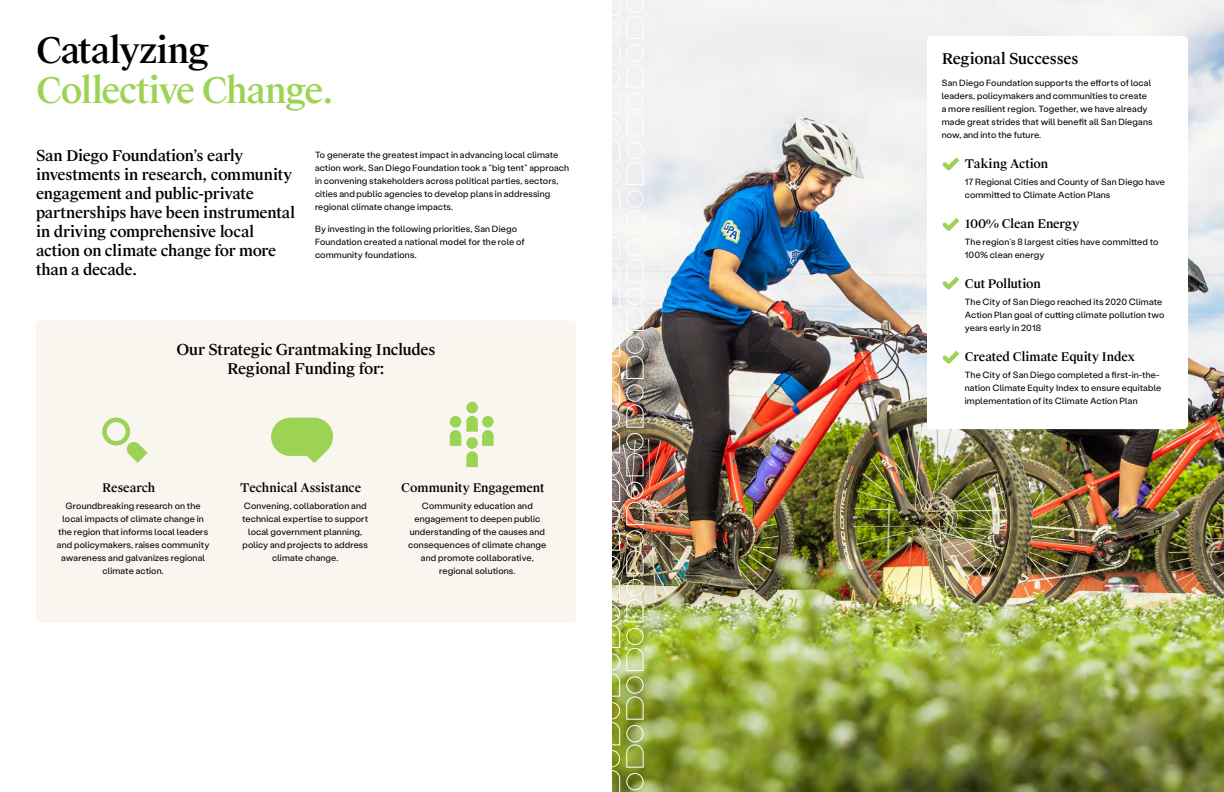
<style>
.page{position:relative;width:1224px;height:792px;background:#fff}
.page>*{position:absolute;margin:0;border:0;box-sizing:border-box;transform-origin:0 0}
.t1{font:500 35px "Suisse Works";letter-spacing:-.045em;color:#9dd354}
.t2{font:500 35px "Suisse Works";letter-spacing:-.04em;color:#000}
.t3{font:500 15px/19px "Suisse Works";letter-spacing:-.02em;color:#000}
.t4{font:500 12px "Suisse Works";letter-spacing:-.015em;color:#000}
.t5{font:9px/13px "Stabil Grotesk";letter-spacing:.015em;color:#000}
</style>
<div class="page">
<img style="left:644px;top:0;width:580px;height:792px">
<div style="left:36px;top:320px;width:540px;height:303px;background:#f8f6ef;border-radius:4px"></div>
<svg style="left:271px;top:418px;width:62px;height:45px"></svg>
<div style="left:466px;top:402px;width:12px;height:11px;background:#9dd354;border-radius:50%"></div>
<svg style="left:450px;top:416px;width:44px;height:51px"></svg>
<div style="left:927px;top:36px;width:261px;height:393px;background:#fff;border-radius:4px"></div>
<svg style="left:942px;top:157px;width:17px;height:13px"></svg>
<svg style="left:942px;top:218px;width:17px;height:13px"></svg>
<svg style="left:942px;top:277px;width:17px;height:12px"></svg>
<svg style="left:942px;top:351px;width:17px;height:13px"></svg>
<svg style="left:102px;top:418px;width:46px;height:45px"></svg>
<img style="left:612px;top:0;width:32px;height:792px">
<h1 class="t2" style="left:36px;top:29px;width:175px">Catalyzing</h1>
<h1 class="t1" style="left:36px;top:69px;width:300px">Collective Change.</h1>
<h2 class="t3" style="left:36px;top:146px;width:261px">San Diego Foundation’s early investments in research, community engagement and public-private partnerships have been instrumental in driving comprehensive local action on climate change for more than a decade.</h2>
<p class="t5" style="left:315px;top:148px;width:256px">To generate the greatest impact in advancing local climate action work, San Diego Foundation took a “big tent” approach in convening stakeholders across political parties, sectors, cities and public agencies to develop plans in addressing regional climate change impacts.</p>
<p class="t5" style="left:315px;top:222px;width:211px">By investing in the following priorities, San Diego<br>Foundation created a national model for the role of community foundations.</p>
<h2 class="t3" style="left:176px;top:341px;width:261px;text-align:center">Our Strategic Grantmaking Includes<br>Regional Funding for:</h2>
<h3 class="t4" style="left:102px;top:480px;width:54px">Research</h3>
<p class="t5" style="left:57px;top:499px;width:154px;text-align:center">Groundbreaking research on the local impacts of climate change in the region that informs local leaders and policymakers, raises community awareness and galvanizes regional climate action.</p>
<h3 class="t4" style="left:240px;top:480px;width:122px">Technical Assistance</h3>
<p class="t5" style="left:242px;top:499px;width:128px;text-align:center">Convening, collaboration and technical expertise to support local government planning, policy and projects to address climate change.</p>
<h3 class="t4" style="left:401px;top:480px;width:145px">Community Engagement</h3>
<p class="t5" style="left:408px;top:499px;width:140px;text-align:center">Community education and engagement to deepen public understanding of the causes and consequences of climate change and promote collaborative, regional solutions.</p>
<h2 class="t3" style="left:942px;top:49px;width:138px">Regional Successes</h2>
<p class="t5" style="left:942px;top:75px;width:212px">San Diego Foundation supports the efforts of local leaders, policymakers and communities to create a more resilient region. Together, we have already made great strides that will benefit all San Diegans now, and into the future.</p>
<h3 class="t4" style="left:965px;top:156px;width:85px">Taking Action</h3>
<p class="t5" style="left:965px;top:175px;width:202px">17 Regional Cities and County of San Diego have committed to Climate Action Plans</p>
<h3 class="t4" style="left:965px;top:216px;width:116px">100% Clean Energy</h3>
<p class="t5" style="left:965px;top:235px;width:195px">The region’s 8 largest cities have committed to<br>100% clean energy</p>
<h3 class="t4" style="left:965px;top:276px;width:78px">Cut Pollution</h3>
<p class="t5" style="left:965px;top:295px;width:201px">The City of San Diego reached its 2020 Climate<br>Action Plan goal of cutting climate pollution two years early in 2018</p>
<h3 class="t4" style="left:965px;top:349px;width:172px">Created Climate Equity Index</h3>
<p class="t5" style="left:965px;top:368px;width:198px">The City of San Diego completed a first-in-the&shy;nation Climate Equity Index to ensure equitable implementation of its Climate Action Plan</p>
</div>
